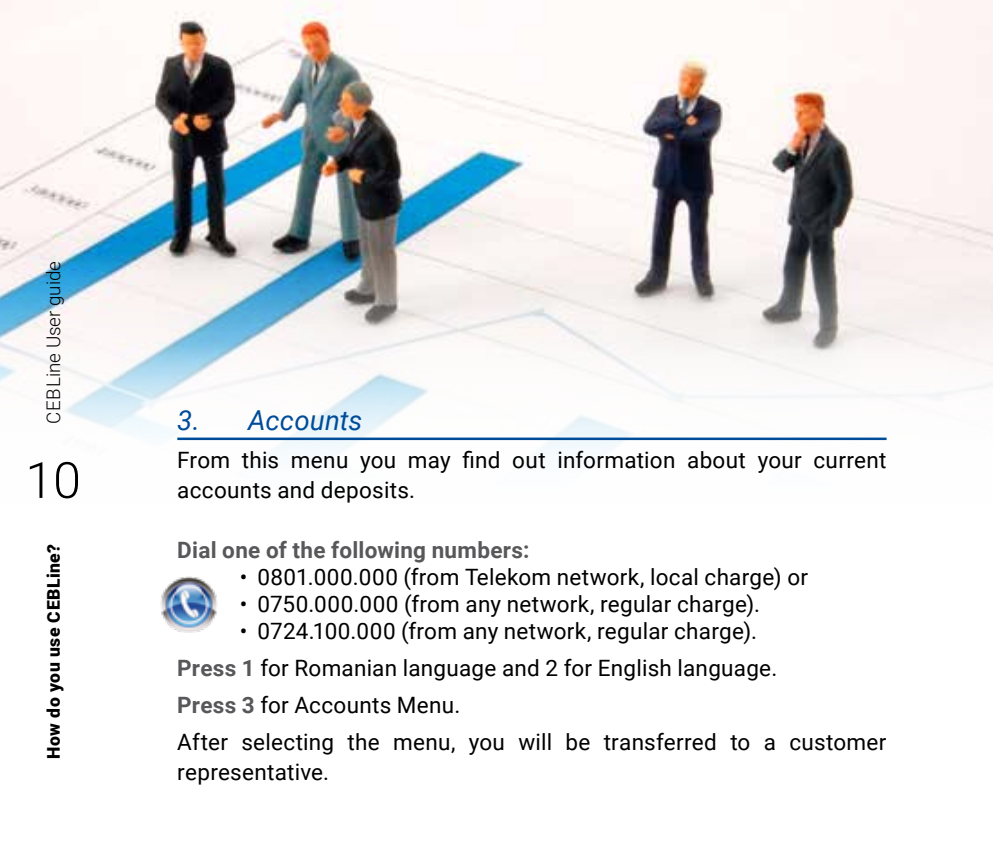
<style>
.page{position:relative;width:993px;height:851px;background:#fff}
.page>*{position:absolute;margin:0;border:0;box-sizing:border-box;transform-origin:0 0}
.t1{font:300 50px "Roboto";color:#000}
.t2{font:italic 27.5px "Roboto";color:#004c99}
.t3{font:22.5px/37px "Roboto";letter-spacing:.01em;color:#000}
.t4{font:700 22.5px "Roboto";letter-spacing:.01em;color:#58585a}
.t5{font:300 18.75px "Roboto";color:#000}
.t6{font:900 17.5px "Roboto";letter-spacing:.025em;color:#000}
.s1{font-weight:700;color:#58585a}
</style>
<div class="page">
<img style="left:0;top:0;width:992px;height:451px">
<hr style="left:177px;top:437px;width:709px;height:3px;background:#004c99">
<img style="left:160px;top:576px;width:57px;height:56px">
<p class="t5" style="left:40px;top:423px;width:164px;rotate:-90deg">CEBLine User guide</p>
<h1 class="t1" style="left:25px;top:445px;width:57px">10</h1>
<p class="t6" style="left:41px;top:758px;width:216px;rotate:-90deg">How do you use CEBLine?</p>
<p class="t2" style="left:177px;top:401px;width:186px">3. Accounts</p>
<p class="t3" style="left:177px;top:443px;width:710px;line-height:30px">From this menu you may find out information about your current accounts and deposits.</p>
<p class="t4" style="left:177px;top:534px;width:353px">Dial one of the following numbers:</p>
<p class="t3" style="left:240px;top:557px;width:569px">• 0801.000.000 (from Telekom network, local charge) or</p>
<p class="t3" style="left:240px;top:584px;width:521px">• 0750.000.000 (from any network, regular charge).</p>
<p class="t3" style="left:177px;top:611px;width:710px;text-indent:63px">• 0724.100.000 (from any network, regular charge).<br><span class="s1">Press 1</span> for Romanian language and 2 for English language.<br><span class="s1">Press 3</span> for Accounts Menu.<br>After selecting the menu, you will be transferred to a customer</p>
<p class="t3" style="left:177px;top:752px;width:153px">representative.</p>
</div>
